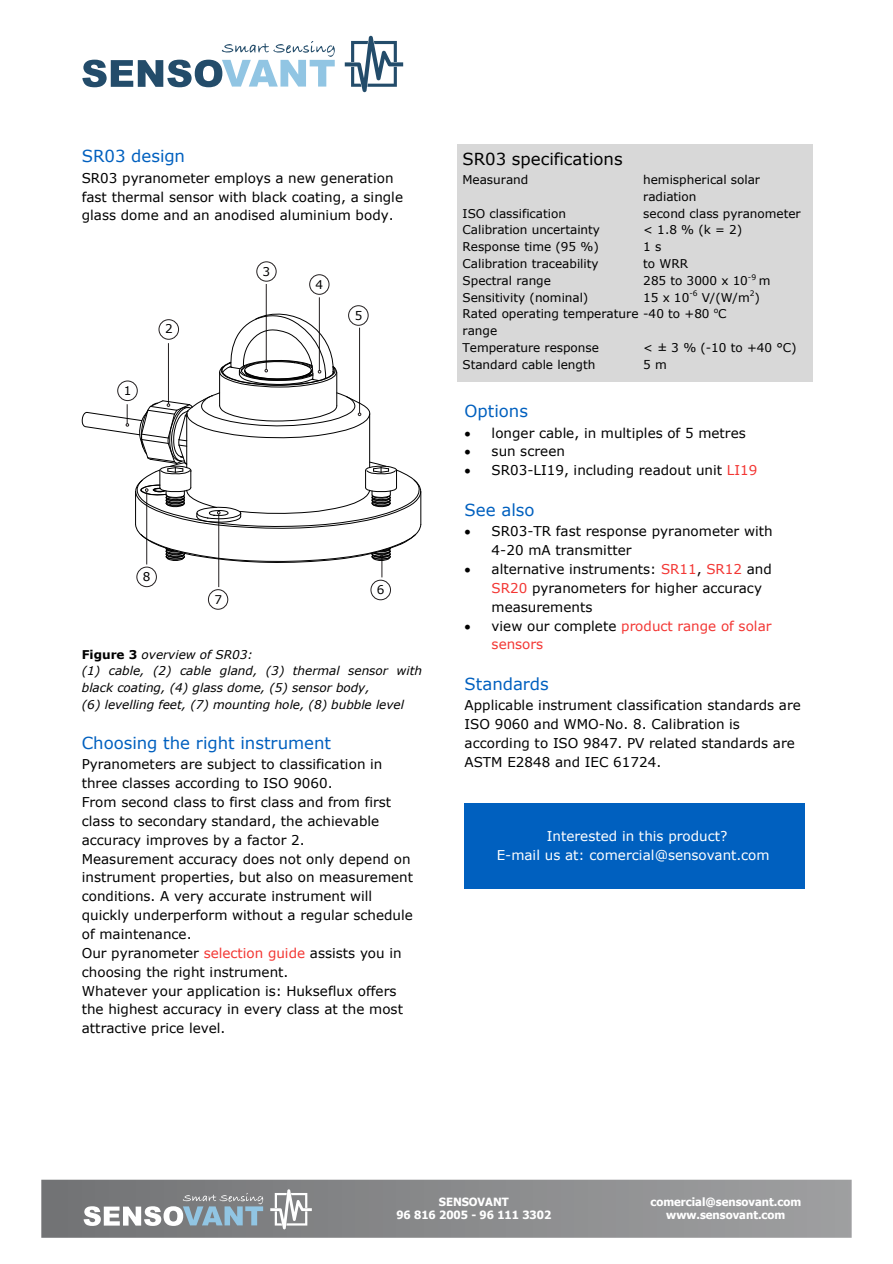
<style>
.page{position:relative;width:893px;height:1264px;background:#fff}
.page>*{position:absolute;margin:0;border:0;box-sizing:border-box;transform-origin:0 0}
.t1{font:16.5px "Verdana";color:#0060bf}
.t2{font:16.5px "Verdana";color:#000}
.t3{font:13.5px/18.9px "Verdana";color:#000}
.t4{font:13.5px/19px "Verdana";color:#fff;text-align:center}
.t5{font:13.5px/18.8px "Verdana";color:#f33633}
.t6{font:12px/16.8px "Verdana";letter-spacing:-.005em;color:#000}
.t7{font:italic 12px/16.8px "Verdana";letter-spacing:-.005em;color:#000}
.t8{font:700 11.4px/13.6px "Tahoma";color:#fff;text-align:center}
.s1{font-weight:700;font-style:normal}
.s2{color:#f33633}
.s3{color:#000}
</style>
<div class="page">
<div style="left:41px;top:1179px;width:811px;height:58px;background:linear-gradient(to right,#727375,#9fa0a1)"></div>
<svg style="left:84px;top:1188px;width:228px;height:41px"></svg>
<svg style="left:345px;top:36px;width:58px;height:56px"></svg>
<svg style="left:82px;top:41px;width:253px;height:46px"></svg>
<div style="left:464px;top:803px;width:340px;height:85px;background:#0060bf"></div>
<div style="left:457px;top:144px;width:355px;height:238px;background:#d8d8d8"></div>
<div style="left:257px;top:261px;width:19px;height:20px;border:1px solid #231f20;border-radius:50%"></div>
<div style="left:309px;top:274px;width:20px;height:20px;border:1px solid #231f20;border-radius:50%"></div>
<div style="left:348px;top:305px;width:20px;height:20px;border:1px solid #231f20;border-radius:50%"></div>
<div style="left:371px;top:580px;width:20px;height:20px;border:1px solid #231f20;border-radius:50%"></div>
<div style="left:208px;top:589px;width:20px;height:20px;border:1px solid #231f20;border-radius:50%"></div>
<div style="left:137px;top:566px;width:20px;height:20px;border:1px solid #231f20;border-radius:50%"></div>
<hr style="left:266px;top:284px;width:1px;height:85px;background:#231f20">
<hr style="left:319px;top:297px;width:1px;height:73px;background:#231f20">
<hr style="left:219px;top:514px;width:1px;height:73px;background:#231f20">
<svg style="left:82px;top:309px;width:340px;height:268px"></svg>
<p class="t1" style="left:82px;top:146px;width:105px">SR03 design</p>
<p class="t3" style="left:82px;top:168px;width:323px">SR03 pyranometer employs a new generation fast thermal sensor with black coating, a single glass dome and an anodised aluminium body.</p>
<p class="t6" style="left:124px;top:382px;width:9px">1</p>
<p class="t6" style="left:165px;top:320px;width:9px">2</p>
<p class="t6" style="left:263px;top:263px;width:9px">3</p>
<p class="t6" style="left:315px;top:276px;width:9px">4</p>
<p class="t6" style="left:355px;top:307px;width:9px">5</p>
<p class="t6" style="left:143px;top:568px;width:9px">8</p>
<p class="t6" style="left:215px;top:591px;width:9px">7</p>
<p class="t6" style="left:377px;top:581px;width:9px">6</p>
<p class="t7" style="left:82px;top:646px;width:342px"><span class="s1">Figure 3</span> overview of SR03:<br>(1) cable, (2) cable gland, (3) thermal sensor with black coating, (4) glass dome, (5) sensor body,<br>(6) levelling feet, (7) mounting hole, (8) bubble level</p>
<p class="t1" style="left:82px;top:732px;width:251px">Choosing the right instrument</p>
<p class="t3" style="left:82px;top:754px;width:331px">Pyranometers are subject to classification in three classes according to ISO 9060.<br>From second class to first class and from first class to secondary standard, the achievable accuracy improves by a factor 2.<br>Measurement accuracy does not only depend on</p>
<p class="t3" style="left:82px;top:867px;width:333px">instrument properties, but also on measurement conditions. A very accurate instrument will quickly underperform without a regular schedule of maintenance.</p>
<p class="t3" style="left:82px;top:962px;width:316px">choosing the right instrument.<br>Whatever your application is: Hukseflux offers</p>
<p class="t3" style="left:82px;top:943px;width:321px">Our pyranometer <span class="s2">selection guide</span> assists you in</p>
<p class="t3" style="left:82px;top:1000px;width:323px">the highest accuracy in every class at the most attractive price level.</p>
<p class="t2" style="left:462px;top:149px;width:162px">SR03 specifications</p>
<p class="t6" style="left:462px;top:171px;width:67px">Measurand</p>
<p class="t6" style="left:643px;top:171px;width:118px">hemispherical solar radiation</p>
<p class="t6" style="left:462px;top:205px;width:105px">ISO classification</p>
<p class="t6" style="left:643px;top:205px;width:159px">second class pyranometer</p>
<p class="t6" style="left:463px;top:222px;width:139px">Calibration uncertainty</p>
<p class="t6" style="left:643px;top:222px;width:101px">&lt;1.8%(k=2)</p>
<p class="t6" style="left:463px;top:238px;width:138px">Response time (95 %)</p>
<p class="t6" style="left:643px;top:238px;width:20px">1 s</p>
<p class="t6" style="left:463px;top:255px;width:138px">Calibration traceability</p>
<p class="t6" style="left:643px;top:255px;width:46px">to WRR</p>
<p class="t6" style="left:463px;top:272px;width:90px">Spectral range</p>
<p class="t6" style="left:643px;top:272px;width:129px">285 to 3000 x 10<sup>-9</sup> m</p>
<p class="t6" style="left:462px;top:289px;width:127px">Sensitivity (nominal)</p>
<p class="t6" style="left:462px;top:289px;width:299px;text-indent:181px">15 x 10<sup>-6</sup> V/(W/m<sup>2</sup>)<br>Rated operating temperature -40 to +80 <sup>o</sup>C range<br>Temperature response</p>
<p class="t6" style="left:643px;top:339px;width:155px">&lt; ± 3 % (-10 to +40 °C)</p>
<p class="t6" style="left:462px;top:356px;width:134px">Standard cable length</p>
<p class="t6" style="left:643px;top:356px;width:25px">5 m</p>
<p class="t1" style="left:465px;top:401px;width:65px">Options</p>
<p class="t3" style="left:465px;top:423px;width:283px">• longer cable, in multiples of 5 metres</p>
<p class="t3" style="left:465px;top:442px;width:102px">• sun screen</p>
<p class="t3" style="left:465px;top:461px;width:294px">• SR03-LI19, including readout unit <span class="s2">LI19</span></p>
<p class="t1" style="left:465px;top:499px;width:71px">See also</p>
<p class="t3" style="left:492px;top:522px;width:283px;text-indent:-27px">• SR03-TR fast response pyranometer with<br>4-20 mA transmitter</p>
<p class="t3" style="left:492px;top:559px;width:282px;text-indent:-27px">• alternative instruments: <span class="s2">SR11</span>, <span class="s2">SR12</span> and<br><span class="s2">SR20</span> pyranometers for higher accuracy measurements</p>
<p class="t5" style="left:492px;top:616px;width:281px;text-indent:-27px"><span class="s3">• view our complete</span> product range of solar sensors</p>
<p class="t1" style="left:465px;top:673px;width:86px">Standards</p>
<p class="t3" style="left:465px;top:696px;width:338px">Applicable instrument classification standards are ISO 9060 and WMO-No. 8. Calibration is according to ISO 9847. PV related standards are ASTM E2848 and IEC 61724.</p>
<p class="t4" style="left:497px;top:826px;width:274px">Interested in this product?<br>E-mail us at: comercial@sensovant.com</p>
<p class="t8" style="left:396px;top:1193px;width:156px">SENSOVANT<br>96 816 2005 - 96 111 3302</p>
<p class="t8" style="left:650px;top:1193px;width:152px">comercial@sensovant.com www.sensovant.com</p>
</div>
